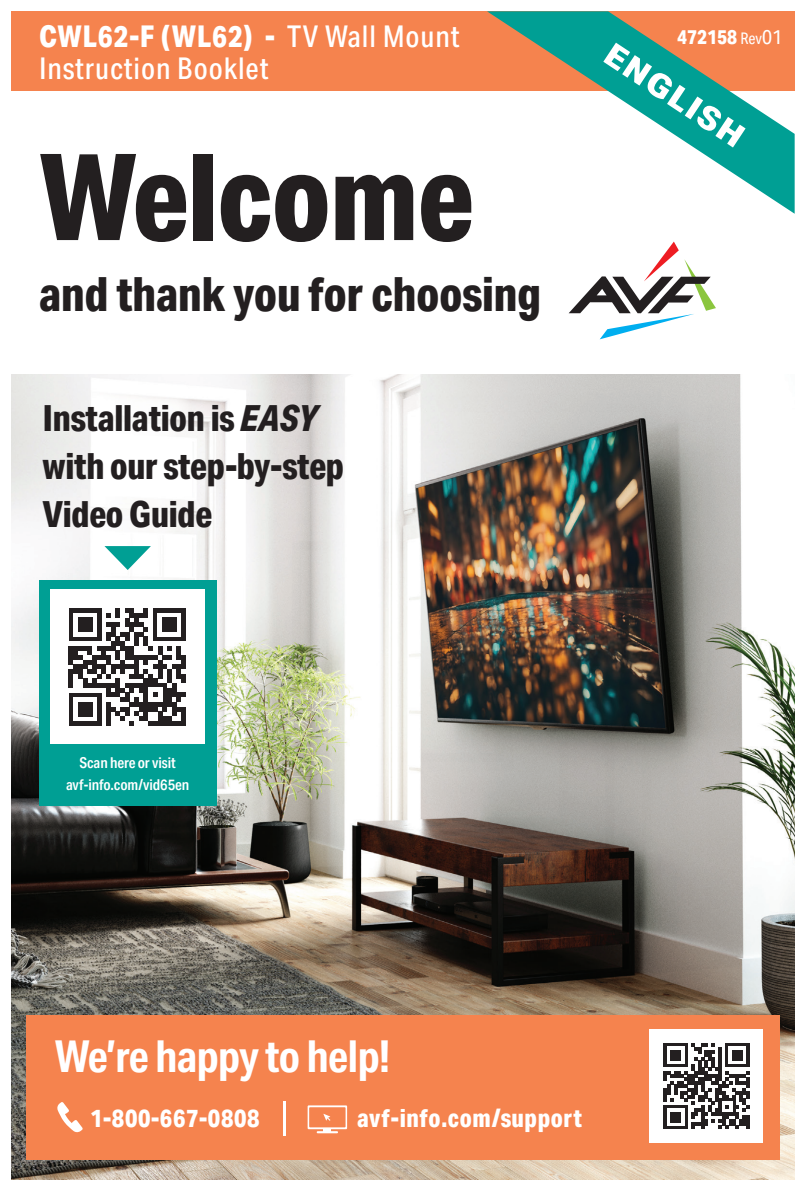
<style>
.page{position:relative;width:806px;height:1191px;background:#fff}
.page>*{position:absolute;margin:0;border:0;box-sizing:border-box;transform-origin:0 0}
.t1{font:800 120.6px "Aktiv Grotesk Cd Deva";letter-spacing:-.005em;color:#231f20}
.t2{font:800 47.2px "Aktiv Grotesk Cd Deva";color:#231f20}
.t3{font:700 44px "Aktiv Grotesk Cd Deva";letter-spacing:-.01em;color:#fff}
.t4{font:800 36px/48px "Aktiv Grotesk Cd Deva";letter-spacing:-.005em;color:#231f20}
.t5{font:800 32px "Aktiv Grotesk Cd Deva";color:#fff;scale:1.29 1}
.t6{font:500 30px/32px "Aktiv Grotesk Cd Deva";letter-spacing:.025em;color:#fff}
.t7{font:800 25px "Aktiv Grotesk Cd Deva";letter-spacing:.025em;color:#fff}
.t8{font:800 20px "Aktiv Grotesk Cd Deva";color:#fff}
.t9{font:600 15px/22.2px "Aktiv Grotesk Cd Deva";letter-spacing:-.005em;color:#fff;text-align:center}
.s1{font-weight:800}
.s2{font-weight:400;font-size:16px}
.s3{font-weight:400}
.s4{font-style:italic}
</style>
<div class="page">
<img style="left:11px;top:375px;width:783px;height:804px">
<svg style="left:568px;top:241px;width:147px;height:98px"></svg>
<div style="left:26px;top:1015px;width:753px;height:144px;background:#f5834e"></div>
<div style="left:649px;top:1029px;width:113px;height:113px;background:#fff"></div>
<svg style="left:663px;top:1043px;width:85px;height:86px"></svg>
<hr style="left:316px;top:1131px;width:22px;height:2px;background:#fff">
<svg style="left:307px;top:1105px;width:40px;height:27px"></svg>
<svg style="left:57px;top:1102px;width:26px;height:30px"></svg>
<hr style="left:283px;top:1101px;width:2px;height:35px;background:#fff">
<svg style="left:104px;top:546px;width:47px;height:24px"></svg>
<div style="left:39px;top:580px;width:177px;height:225px;background:#009f94"></div>
<div style="left:11px;top:11px;width:783px;height:80px;background:#f5834e"></div>
<svg style="left:487px;top:11px;width:307px;height:203px"></svg>
<div style="left:50px;top:589px;width:154px;height:155px;background:#fff"></div>
<svg style="left:69px;top:608px;width:117px;height:117px"></svg>
<p class="t6" style="left:39px;top:19px;width:422px"><span class="s1">CWL62-F (WL62) -</span> TV Wall Mount<br>Instruction Booklet</p>
<p class="t8" style="left:676px;top:21px;width:106px">472158 <span class="s2">Rev</span><span class="s3">01</span></p>
<p class="t5" style="left:622px;top:29px;width:126px;rotate:34deg">ENGLISH</p>
<p class="t1" style="left:39px;top:99px;width:436px">Welcome</p>
<p class="t2" style="left:39px;top:255px;width:503px">and thank you for choosing</p>
<p class="t4" style="left:42px;top:394px;width:303px">Installation is <span class="s4">EASY </span>with our step-by-step<br>Video Guide</p>
<p class="t9" style="left:66px;top:751px;width:125px">Scan here or visit avf-info.com/vid65en</p>
<p class="t3" style="left:55px;top:1021px;width:336px">We’re happy to help!</p>
<p class="t7" style="left:90px;top:1097px;width:171px">1-800-667-0808</p>
<p class="t7" style="left:357px;top:1097px;width:226px">avf-info.com/support</p>
</div>
